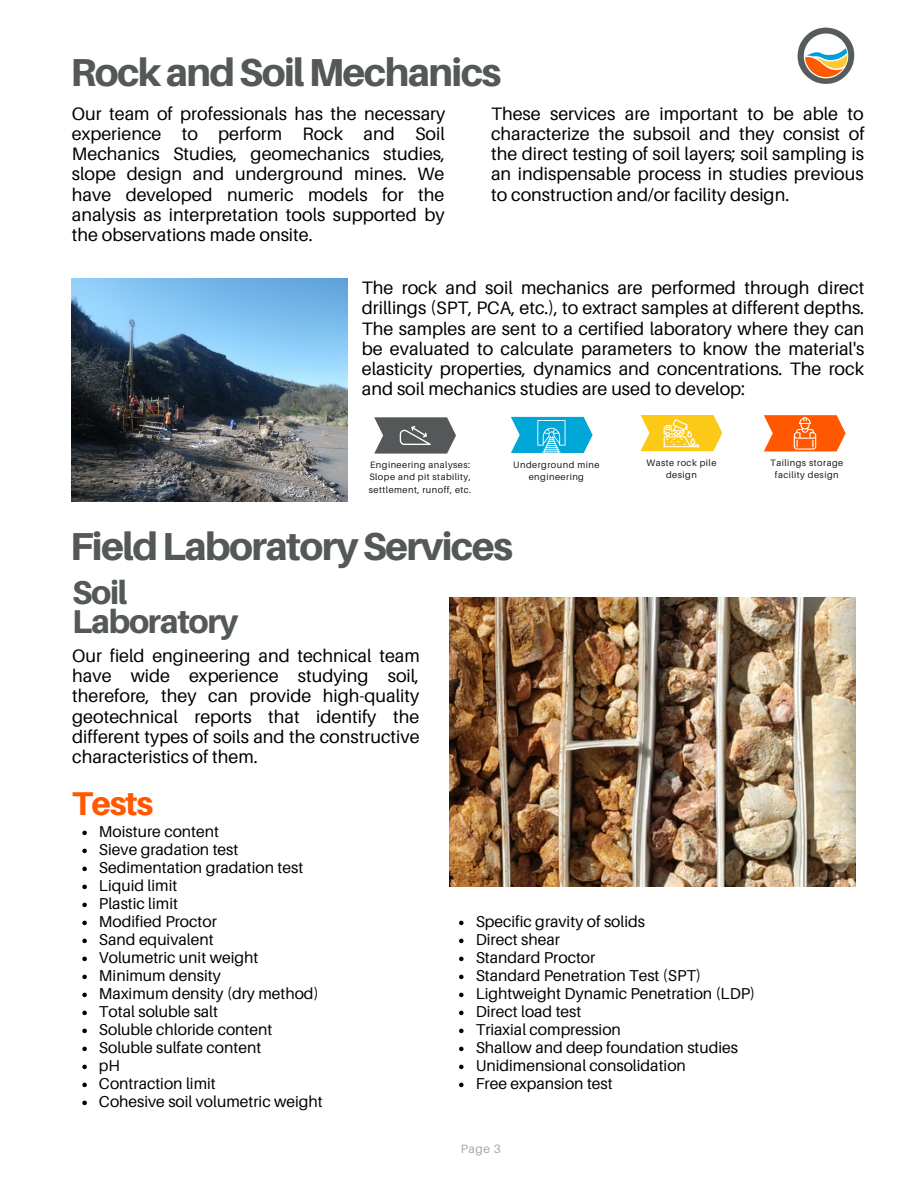
<style>
.page{position:relative;width:918px;height:1188px;background:#fff}
.page>*{position:absolute;margin:0;border:0;box-sizing:border-box;transform-origin:0 0}
.t1{font:800 39px "Aileron";letter-spacing:-.04em;color:#545859}
.t2{font:800 33px/29.2px "Aileron";letter-spacing:-.04em;color:#545859}
.t3{font:800 33px "Aileron";letter-spacing:-.04em;color:#ff5800}
.t4{font:18px/20.2px "Aileron";color:#000;text-align:justify}
.t5{font:15.75px "Aileron";color:#000}
.t6{font:12px "Aileron";color:#a6a6a6}
.t7{font:9.3px/12.3px "Aileron";letter-spacing:.05em;color:#191919;text-align:center}
</style>
<div class="page">
<img style="left:797px;top:27px;width:58px;height:57px">
<img style="left:72px;top:279px;width:275px;height:223px">
<svg style="left:374px;top:417px;width:82px;height:37px;background:#717475"></svg>
<svg style="left:511px;top:417px;width:82px;height:36px;background:#33b7de"></svg>
<svg style="left:641px;top:415px;width:81px;height:36px;background:#fcd345"></svg>
<svg style="left:764px;top:415px;width:82px;height:36px;background:#ff762e"></svg>
<img style="left:450px;top:598px;width:406px;height:289px">
<svg style="left:82px;top:831px;width:5px;height:4px"></svg>
<svg style="left:82px;top:849px;width:5px;height:4px"></svg>
<svg style="left:82px;top:867px;width:5px;height:4px"></svg>
<svg style="left:82px;top:885px;width:5px;height:4px"></svg>
<svg style="left:82px;top:903px;width:5px;height:4px"></svg>
<svg style="left:82px;top:921px;width:5px;height:4px"></svg>
<svg style="left:82px;top:939px;width:5px;height:4px"></svg>
<svg style="left:82px;top:957px;width:5px;height:4px"></svg>
<svg style="left:82px;top:975px;width:5px;height:4px"></svg>
<svg style="left:82px;top:993px;width:5px;height:4px"></svg>
<svg style="left:82px;top:1011px;width:5px;height:4px"></svg>
<svg style="left:82px;top:1029px;width:5px;height:4px"></svg>
<svg style="left:82px;top:1047px;width:5px;height:4px"></svg>
<svg style="left:82px;top:1065px;width:5px;height:4px"></svg>
<svg style="left:82px;top:1083px;width:5px;height:4px"></svg>
<svg style="left:82px;top:1101px;width:5px;height:4px"></svg>
<svg style="left:459px;top:921px;width:5px;height:4px"></svg>
<svg style="left:459px;top:939px;width:5px;height:4px"></svg>
<svg style="left:459px;top:957px;width:5px;height:4px"></svg>
<svg style="left:459px;top:975px;width:5px;height:4px"></svg>
<svg style="left:459px;top:993px;width:5px;height:4px"></svg>
<svg style="left:459px;top:1011px;width:5px;height:4px"></svg>
<svg style="left:459px;top:1029px;width:5px;height:4px"></svg>
<svg style="left:459px;top:1047px;width:5px;height:4px"></svg>
<svg style="left:459px;top:1065px;width:5px;height:4px"></svg>
<svg style="left:459px;top:1083px;width:5px;height:4px"></svg>
<p class="t1" style="left:70px;top:48px;width:433px">RockandSoilMechanics</p>
<p class="t4" style="left:72px;top:103px;width:375px">Our team of professionals has the necessary experience to perform Rock and Soil Mechanics Studies, geomechanics studies, slope design and underground mines. We have developed numeric models for the analysis as interpretation tools supported by the observations made onsite.</p>
<p class="t4" style="left:491px;top:103px;width:375px">These services are important to be able to characterize the subsoil and they consist of the direct testing of soil layers; soil sampling is an indispensable process in studies previous to construction and/or facility design.</p>
<p class="t4" style="left:362px;top:277px;width:504px">The rock and soil mechanics are performed through direct drillings (SPT, PCA, etc.), to extract samples at different depths.<br>The samples are sent to a certified laboratory where they can be evaluated to calculate parameters to know the material's elasticity properties, dynamics and concentrations. The rock and soil mechanics studies are used to develop:</p>
<p class="t7" style="left:369px;top:458px;width:104px;text-align:justify">Engineering analyses:<br>Slope and pit stability, settlement, runoff, etc.</p>
<p class="t7" style="left:513px;top:458px;width:88px">Underground mine engineering</p>
<p class="t7" style="left:646px;top:456px;width:71px">Waste rock pile design</p>
<p class="t7" style="left:770px;top:456px;width:75px">Tailings storage facility design</p>
<p class="t1" style="left:70px;top:523px;width:444px">FieldLaboratoryServices</p>
<p class="t2" style="left:72px;top:577px;width:168px">Soil<br>Laboratory</p>
<p class="t4" style="left:72px;top:645px;width:349px">Our field engineering and technical team have wide experience studying soil, therefore, they can provide high-quality geotechnical reports that identify the different types of soils and the constructive characteristics of them.</p>
<p class="t3" style="left:72px;top:783px;width:83px">Tests</p>
<p class="t5" style="left:99px;top:822px;width:122px">Moisture content</p>
<p class="t5" style="left:99px;top:840px;width:141px">Sieve gradation test</p>
<p class="t5" style="left:99px;top:858px;width:206px">Sedimentation gradation test</p>
<p class="t5" style="left:99px;top:876px;width:80px">Liquid limit</p>
<p class="t5" style="left:99px;top:894px;width:81px">Plastic limit</p>
<p class="t5" style="left:99px;top:912px;width:119px">Modified Proctor</p>
<p class="t5" style="left:99px;top:930px;width:116px">Sand equivalent</p>
<p class="t5" style="left:99px;top:948px;width:161px">Volumetric unit weight</p>
<p class="t5" style="left:99px;top:966px;width:123px">Minimum density</p>
<p class="t5" style="left:99px;top:984px;width:221px">Maximum density (dry method)</p>
<p class="t5" style="left:99px;top:1002px;width:121px">Total soluble salt</p>
<p class="t5" style="left:99px;top:1020px;width:175px">Soluble chloride content</p>
<p class="t5" style="left:99px;top:1038px;width:164px">Soluble sulfate content</p>
<p class="t5" style="left:99px;top:1056px;width:23px">pH</p>
<p class="t5" style="left:99px;top:1074px;width:118px">Contraction limit</p>
<p class="t5" style="left:99px;top:1092px;width:225px">Cohesive soil volumetric weight</p>
<p class="t6" style="left:461px;top:1141px;width:42px">Page 3</p>
<p class="t5" style="left:476px;top:912px;width:171px">Specific gravity of solids</p>
<p class="t5" style="left:476px;top:930px;width:86px">Direct shear</p>
<p class="t5" style="left:476px;top:948px;width:121px">Standard Proctor</p>
<p class="t5" style="left:476px;top:966px;width:227px">Standard Penetration Test (SPT)</p>
<p class="t5" style="left:476px;top:984px;width:281px">Lightweight Dynamic Penetration (LDP)</p>
<p class="t5" style="left:476px;top:1002px;width:107px">Direct load test</p>
<p class="t5" style="left:476px;top:1020px;width:147px">Triaxial compression</p>
<p class="t5" style="left:476px;top:1038px;width:264px">Shallow and deep foundation studies</p>
<p class="t5" style="left:476px;top:1056px;width:212px">Unidimensional consolidation</p>
<p class="t5" style="left:476px;top:1074px;width:139px">Free expansion test</p>
</div>
